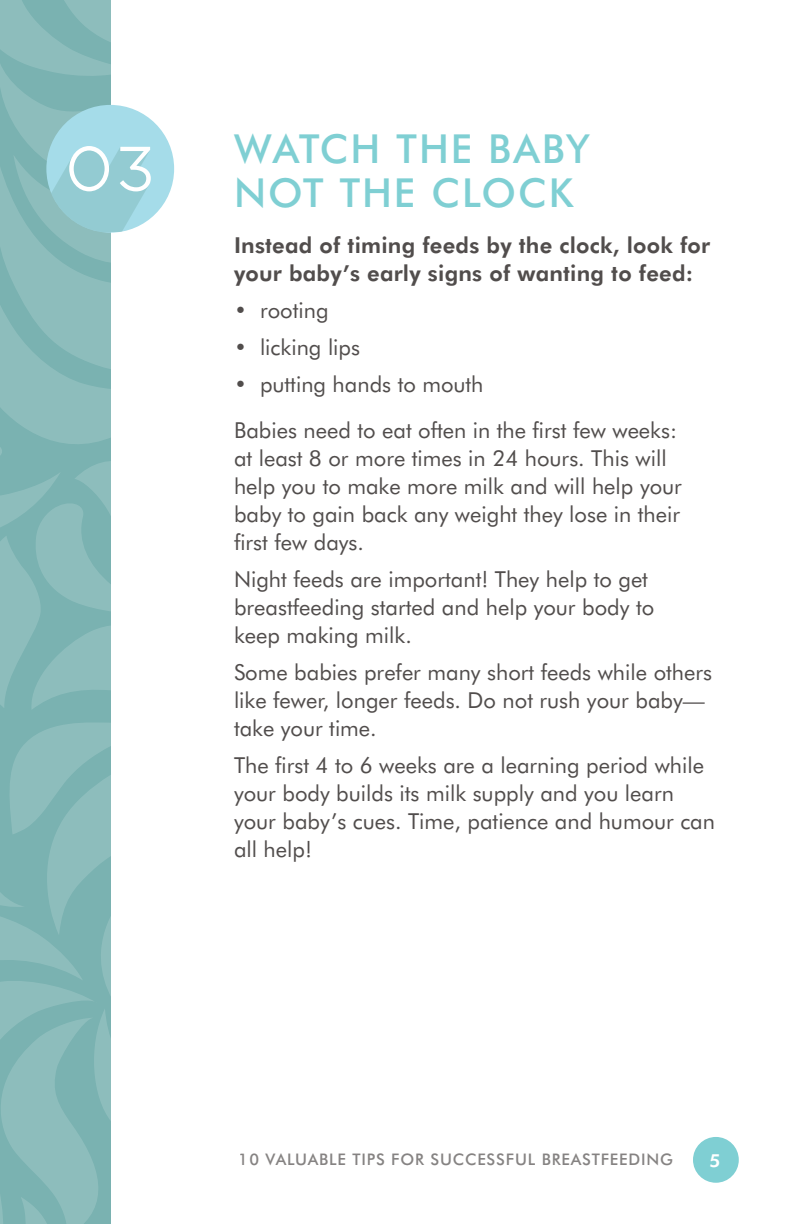
<style>
.page{position:relative;width:792px;height:1224px;background:#fff}
.page>*{position:absolute;margin:0;border:0;box-sizing:border-box;transform-origin:0 0}
.t1{font:500 40px/44px "Futura BT";letter-spacing:.05em;color:#7fcfd3}
.Bullets{font:22px/28px "Futura BT";color:#514d4c}
.Body{font:800 22px/28px "Futura BT";letter-spacing:.01em;color:#514d4c}
.t2{font:800 18px "Futura BT";color:#fff}
.t3{font:500 16px "Futura BT";letter-spacing:.05em;color:#514d4c}
</style>
<div class="page">
<div style="left:693px;top:1137px;width:46px;height:46px;background:#7fcfd3;border-radius:50%"></div>
<div style="left:46px;top:105px;width:128px;height:128px;background:#a5dce9;border-radius:50%"></div>
<svg style="left:110px;top:148px;width:40px;height:84px;fill:#93cbd2"></svg>
<svg style="left:120px;top:147px;width:31px;height:44px"></svg>
<svg style="left:0;top:0;width:110px;height:1224px;background:#85b9b8"></svg>
<h1 class="t1" style="left:234px;top:126px;width:357px">WATCH THE BABY<br>NOT THE CLOCK</h1>
<p class="Body" style="left:234px;top:231px;width:478px">Instead of timing feeds by the clock, look for your baby’s early signs of wanting to feed:</p>
<p class="Bullets" style="left:234px;top:296px;width:96px">• rooting</p>
<p class="Bullets" style="left:234px;top:333px;width:128px">• licking lips</p>
<p class="Bullets" style="left:234px;top:370px;width:251px">• putting hands to mouth</p>
<p class="Bullets" style="left:234px;top:416px;width:449px">Babies need to eat often in the first few weeks: at least 8 or more times in 24 hours. This will help you to make more milk and will help your baby to gain back any weight they lose in their first few days.</p>
<p class="Bullets" style="left:234px;top:565px;width:422px">Night feeds are important! They help to get breastfeeding started and help your body to keep making milk.</p>
<p class="Bullets" style="left:234px;top:658px;width:480px">Some babies prefer many short feeds while others like fewer, longer feeds. Do not rush your baby— take your time.</p>
<p class="Bullets" style="left:234px;top:751px;width:483px">The first 4 to 6 weeks are a learning period while your body builds its milk supply and you learn your baby’s cues. Time, patience and humour can all help!</p>
<p class="t3" style="left:239px;top:1150px;width:436px">10 VALUABLE TIPS FOR SUCCESSFUL BREASTFEEDING</p>
<p class="t2" style="left:709px;top:1150px;width:13px">5</p>
</div>
